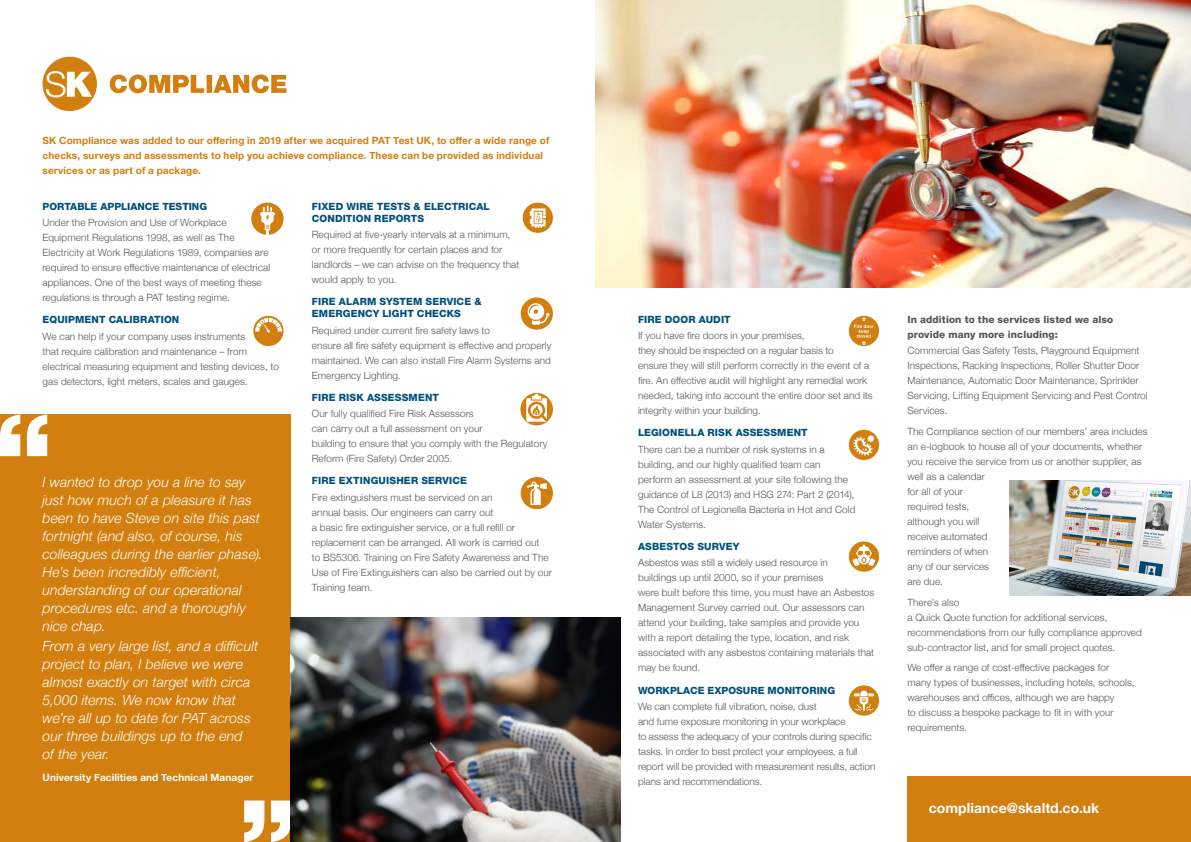
<style>
.page{position:relative;width:1191px;height:842px;background:#fff}
.page>*{position:absolute;margin:0;border:0;box-sizing:border-box;transform-origin:0 0}
.t1{font:italic 300 14px/18px "Helvetica Neue";letter-spacing:.005em;color:#fff}
.t2{font:700 14px "Helvetica Neue";letter-spacing:.005em;color:#fff}
.t3{font:300 10px/15px "Helvetica Neue";letter-spacing:.005em;color:#575756}
.t4{font:800 10px/12px "Helvetica Neue LT Std";letter-spacing:.015em;color:#00517c}
.t5{font:700 10px/15px "Helvetica Neue";letter-spacing:.015em;color:#d27f0f}
.t6{font:800 10px/15px "Helvetica Neue LT Std";letter-spacing:.01em;color:#575756}
.t7{font:700 10px "Helvetica Neue";letter-spacing:.015em;color:#fff}
</style>
<div class="page">
<div style="left:907px;top:776px;width:284px;height:66px;background:#d27f0f"></div>
<div style="left:520px;top:477px;width:33px;height:32px;background:#d27f0f;border-radius:50%"></div>
<svg style="left:526px;top:482px;width:21px;height:23px"></svg>
<div style="left:848px;top:316px;width:31px;height:30px;background:#d27f0f;border-radius:50%"></div>
<svg style="left:854px;top:317px;width:19px;height:28px"></svg>
<div style="left:251px;top:203px;width:32px;height:32px;background:#d27f0f;border-radius:50%"></div>
<svg style="left:260px;top:206px;width:15px;height:29px"></svg>
<div style="left:253px;top:316px;width:30px;height:30px;background:#d27f0f;border-radius:50%"></div>
<svg style="left:255px;top:318px;width:27px;height:15px"></svg>
<div style="left:523px;top:203px;width:30px;height:30px;background:#d27f0f;border-radius:50%"></div>
<svg style="left:530px;top:208px;width:15px;height:20px"></svg>
<svg style="left:520px;top:297px;width:33px;height:33px"></svg>
<svg style="left:527px;top:303px;width:23px;height:22px"></svg>
<div style="left:848px;top:430px;width:31px;height:30px;background:#d27f0f;border-radius:50%"></div>
<svg style="left:853px;top:435px;width:21px;height:21px"></svg>
<svg style="left:848px;top:541px;width:31px;height:31px"></svg>
<svg style="left:852px;top:544px;width:23px;height:22px"></svg>
<svg style="left:848px;top:685px;width:31px;height:31px"></svg>
<svg style="left:854px;top:691px;width:20px;height:20px"></svg>
<img style="left:1009px;top:480px;width:182px;height:116px">
<div style="left:0;top:414px;width:290px;height:428px;background:#d27f0f"></div>
<svg style="left:0;top:414px;width:47px;height:42px"></svg>
<svg style="left:244px;top:800px;width:46px;height:42px"></svg>
<img style="left:595px;top:0;width:596px;height:287px">
<div style="left:43px;top:57px;width:54px;height:54px;background:#d27f0f;border-radius:50%"></div>
<svg style="left:46px;top:71px;width:46px;height:26px"></svg>
<svg style="left:110px;top:74px;width:176px;height:19px"></svg>
<img style="left:290px;top:618px;width:330px;height:224px">
<div style="left:520px;top:393px;width:33px;height:32px;background:#d27f0f;border-radius:50%"></div>
<svg style="left:526px;top:394px;width:22px;height:28px"></svg>
<p class="t5" style="left:43px;top:133px;width:508px">SK Compliance was added to our offering in 2019 after we acquired PAT Test UK, to offer a wide range of checks, surveys and assessments to help you achieve compliance. These can be provided as individual services or as part of a package.</p>
<p class="t4" style="left:312px;top:200px;width:179px">FIXED WIRE TESTS &amp; ELECTRICAL<br>CONDITION REPORTS</p>
<p class="t3" style="left:312px;top:226px;width:209px">Required at five-yearly intervals at a minimum, or more frequently for certain places and for landlords – we can advise on the frequency that would apply to you.</p>
<p class="t4" style="left:312px;top:296px;width:171px">FIRE ALARM SYSTEM SERVICE &amp;<br>EMERGENCY LIGHT CHECKS</p>
<p class="t3" style="left:312px;top:322px;width:241px">Required under current fire safety laws to<br>ensure all fire safety equipment is effective and properly maintained. We can also install Fire Alarm Systems and Emergency Lighting.</p>
<p class="t4" style="left:312px;top:391px;width:129px">FIRE RISK ASSESSMENT</p>
<p class="t3" style="left:312px;top:405px;width:237px">Our fully qualified Fire Risk Assessors<br>can carry out a full assessment on your<br>building to ensure that you comply with the Regulatory Reform (Fire Safety) Order 2005.</p>
<p class="t4" style="left:312px;top:475px;width:157px">FIRE EXTINGUISHER SERVICE</p>
<p class="t3" style="left:312px;top:489px;width:241px">Fire extinguishers must be serviced on an<br>annual basis. Our engineers can carry out<br>a basic fire extinguisher service, or a full refill or replacement can be arranged. All work is carried out<br>to BS5306. Training on Fire Safety Awareness and The Use of Fire Extinguishers can also be carried out by our Training team.</p>
<p class="t4" style="left:43px;top:200px;width:166px">PORTABLE APPLIANCE TESTING</p>
<p class="t3" style="left:43px;top:214px;width:229px">Under the Provision and Use of Workplace Equipment Regulations 1998, as well as The Electricity at Work Regulations 1989, companies are required to ensure effective maintenance of electrical appliances. One of the best ways of meeting these regulations is through a PAT testing regime.</p>
<p class="t4" style="left:43px;top:314px;width:138px">EQUIPMENT CALIBRATION</p>
<p class="t3" style="left:43px;top:328px;width:238px">We can help if your company uses instruments<br>that require calibration and maintenance – from electrical measuring equipment and testing devices, to gas detectors, light meters, scales and gauges.</p>
<p class="t1" style="left:43px;top:472px;width:222px">I wanted to drop you a line to say just how much of a pleasure it has been to have Steve on site this past fortnight (and also, of course, his colleagues during the earlier phase).<br>He’s been incredibly efficient, understanding of our operational procedures etc. and a thoroughly nice chap.</p>
<h1 class="t1" style="left:43px;top:636px;width:217px">From a very large list, and a difficult project to plan, I believe we were almost exactly on target with circa<br>5,000 items. We now know that we’re all up to date for PAT across our three buildings up to the end<br>of the year.</h1>
<p class="t7" style="left:43px;top:770px;width:212px">University Facilities and Technical Manager</p>
<p class="t4" style="left:638px;top:313px;width:94px">FIRE DOOR AUDIT</p>
<p class="t3" style="left:638px;top:328px;width:236px">If you have fire doors in your premises,<br>they should be inspected on a regular basis to<br>ensure they will still perform correctly in the event of a fire. An effective audit will highlight any remedial work needed, taking into account the entire door set and its integrity within your building.</p>
<p class="t4" style="left:638px;top:427px;width:171px">LEGIONELLA RISK ASSESSMENT</p>
<p class="t3" style="left:638px;top:441px;width:219px">There can be a number of risk systems in a building, and our highly qualified team can perform an assessment at your site following the guidance of L8 (2013) and HSG 274: Part 2 (2014), The Control of Legionella Bacteria in Hot and Cold Water Systems.</p>
<p class="t4" style="left:638px;top:540px;width:103px">ASBESTOS SURVEY</p>
<p class="t3" style="left:638px;top:555px;width:238px">Asbestos was still a widely used resource in<br>buildings up until 2000, so if your premises<br>were built before this time, you must have an Asbestos Management Survey carried out. Our assessors can attend your building, take samples and provide you with a report detailing the type, location, and risk associated with any asbestos containing materials that may be found.</p>
<p class="t4" style="left:638px;top:684px;width:199px">WORKPLACE EXPOSURE MONITORING</p>
<p class="t3" style="left:638px;top:698px;width:239px">We can complete full vibration, noise, dust<br>and fume exposure monitoring in your workplace<br>to assess the adequacy of your controls during specific tasks. In order to best protect your employees, a full report will be provided with measurement results, action plans and recommendations.</p>
<p class="t6" style="left:907px;top:312px;width:207px">In addition to the services listed we also provide many more including:</p>
<p class="t3" style="left:907px;top:343px;width:242px">Commercial Gas Safety Tests, Playground Equipment Inspections, Racking Inspections, Roller Shutter Door Maintenance, Automatic Door Maintenance, Sprinkler Servicing, Lifting Equipment Servicing and Pest Control Services.</p>
<p class="t3" style="left:907px;top:423px;width:242px">The Compliance section of our members’ area includes an e-logbook to house all of your documents, whether you receive the service from us or another supplier, as well as a calendar<br>for all of your<br>required tests,<br>although you will<br>receive automated<br>reminders of when<br>any of our services<br>are due.</p>
<p class="t3" style="left:907px;top:594px;width:236px">There’s also<br>a Quick Quote function for additional services, recommendations from our fully compliance approved sub-contractor list, and for small project quotes.</p>
<p class="t3" style="left:907px;top:660px;width:229px">We offer a range of cost-effective packages for many types of businesses, including hotels, schools, warehouses and offices, although we are happy<br>to discuss a bespoke package to fit in with your requirements.</p>
<h1 class="t2" style="left:928px;top:797px;width:172px">compliance@skaltd.co.uk</h1>
</div>
